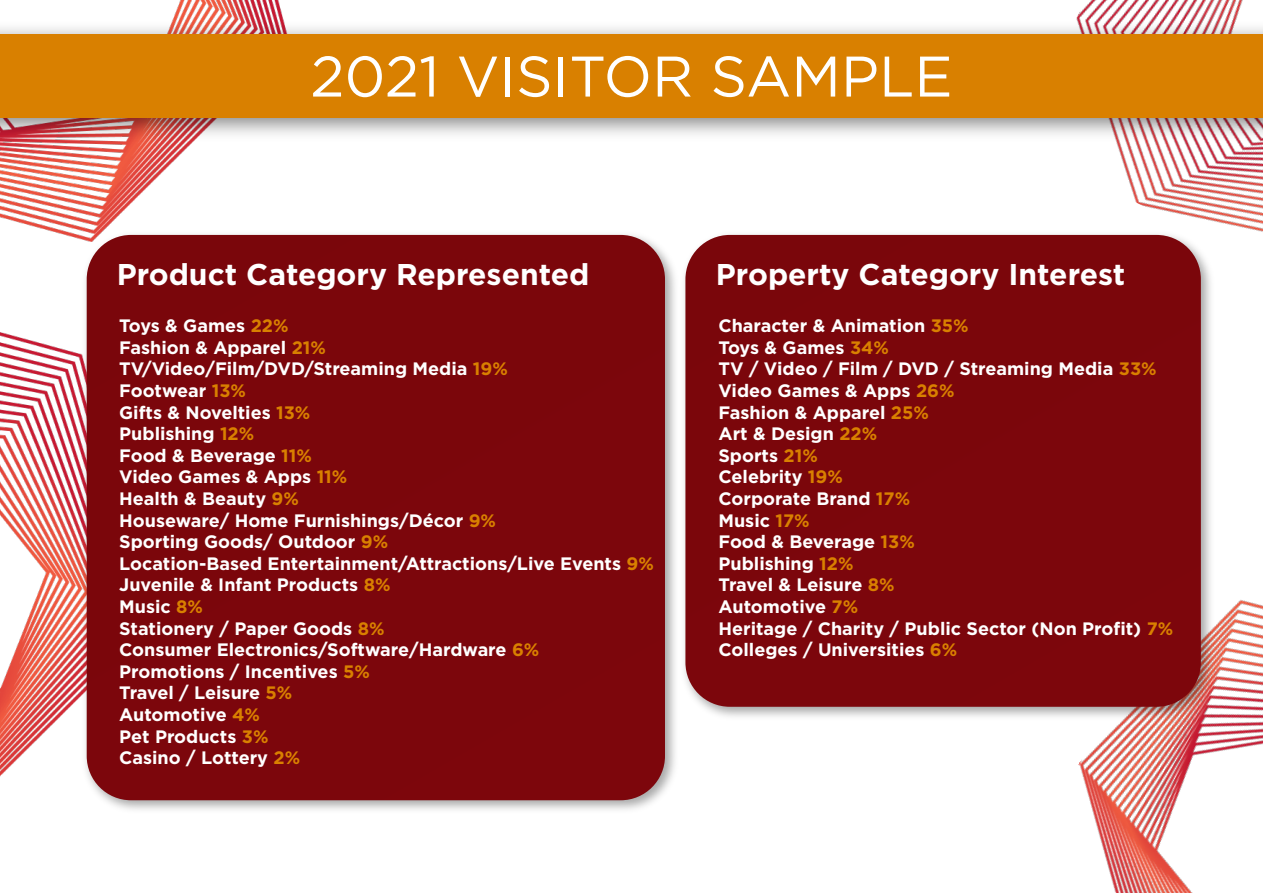
<style>
.page{position:relative;width:1263px;height:893px;background:#fff}
.page>*{position:absolute;margin:0;border:0;box-sizing:border-box;transform-origin:0 0}
.t1{font:57.15px "Gotham";color:#fff}
.t2{font:700 30px "Gotham";color:#fff}
.t3{font:700 18px/21.6px "Gotham";color:#fff}
.s1{color:#d98000}
</style>
<div class="page">
<img style="left:1078px;top:600px;width:185px;height:293px">
<img style="left:0;top:0;width:282px;height:239px">
<img style="left:0;top:332px;width:78px;height:445px">
<img style="left:1079px;top:0;width:184px;height:232px">
<img style="left:684px;top:226px;width:534px;height:498px">
<div style="left:685px;top:235px;width:516px;height:472px;background:#7c060c"></div>
<img style="left:78px;top:226px;width:597px;height:584px">
<div style="left:87px;top:235px;width:578px;height:565px;background:#7c060c"></div>
<img style="left:0;top:13px;width:1263px;height:135px">
<div style="left:0;top:35px;width:1263px;height:83px;background:#d98000"></div>
<h1 class="t1" style="left:310px;top:40px;width:644px">2021 VISITOR SAMPLE</h1>
<h2 class="t2" style="left:117px;top:257px;width:474px">Product Category Represented</h2>
<p class="t3" style="left:119px;top:314px;width:536px">Toys &amp; Games <span class="s1">22%<br></span>Fashion &amp; Apparel <span class="s1">21%<br></span>TV/Video/Film/DVD/Streaming Media <span class="s1">19%<br></span>Footwear <span class="s1">13%<br></span>Gifts &amp; Novelties <span class="s1">13%<br></span>Publishing <span class="s1">12%<br></span>Food &amp; Beverage <span class="s1">11%<br></span>Video Games &amp; Apps <span class="s1">11%<br></span>Health &amp; Beauty <span class="s1">9%<br></span>Houseware/ Home Furnishings/Décor <span class="s1">9%<br></span>Sporting Goods/ Outdoor <span class="s1">9%<br></span>Location-Based Entertainment/Attractions/Live Events <span class="s1">9%<br></span>Juvenile &amp; Infant Products <span class="s1">8%<br></span>Music <span class="s1">8%<br></span>Stationery / Paper Goods <span class="s1">8%<br></span>Consumer Electronics/Software/Hardware <span class="s1">6%<br></span>Promotions / Incentives <span class="s1">5%<br></span>Travel / Leisure <span class="s1">5%<br></span>Automotive <span class="s1">4%<br></span>Pet Products <span class="s1">3%<br></span>Casino / Lottery <span class="s1">2%</span></p>
<h2 class="t2" style="left:716px;top:257px;width:411px">Property Category Interest</h2>
<p class="t3" style="left:718px;top:314px;width:456px">Character &amp; Animation <span class="s1">35%<br></span>Toys &amp; Games <span class="s1">34%<br></span>TV / Video / Film / DVD / Streaming Media <span class="s1">33%<br></span>Video Games &amp; Apps <span class="s1">26%<br></span>Fashion &amp; Apparel <span class="s1">25%<br></span>Art &amp; Design <span class="s1">22%<br></span>Sports <span class="s1">21%<br></span>Celebrity <span class="s1">19%<br></span>Corporate Brand <span class="s1">17%<br></span>Music <span class="s1">17%<br></span>Food &amp; Beverage <span class="s1">13%<br></span>Publishing <span class="s1">12%<br></span>Travel &amp; Leisure <span class="s1">8%<br></span>Automotive <span class="s1">7%<br></span>Heritage / Charity / Public Sector (Non Profit) <span class="s1">7%<br></span>Colleges / Universities <span class="s1">6%</span></p>
</div>
